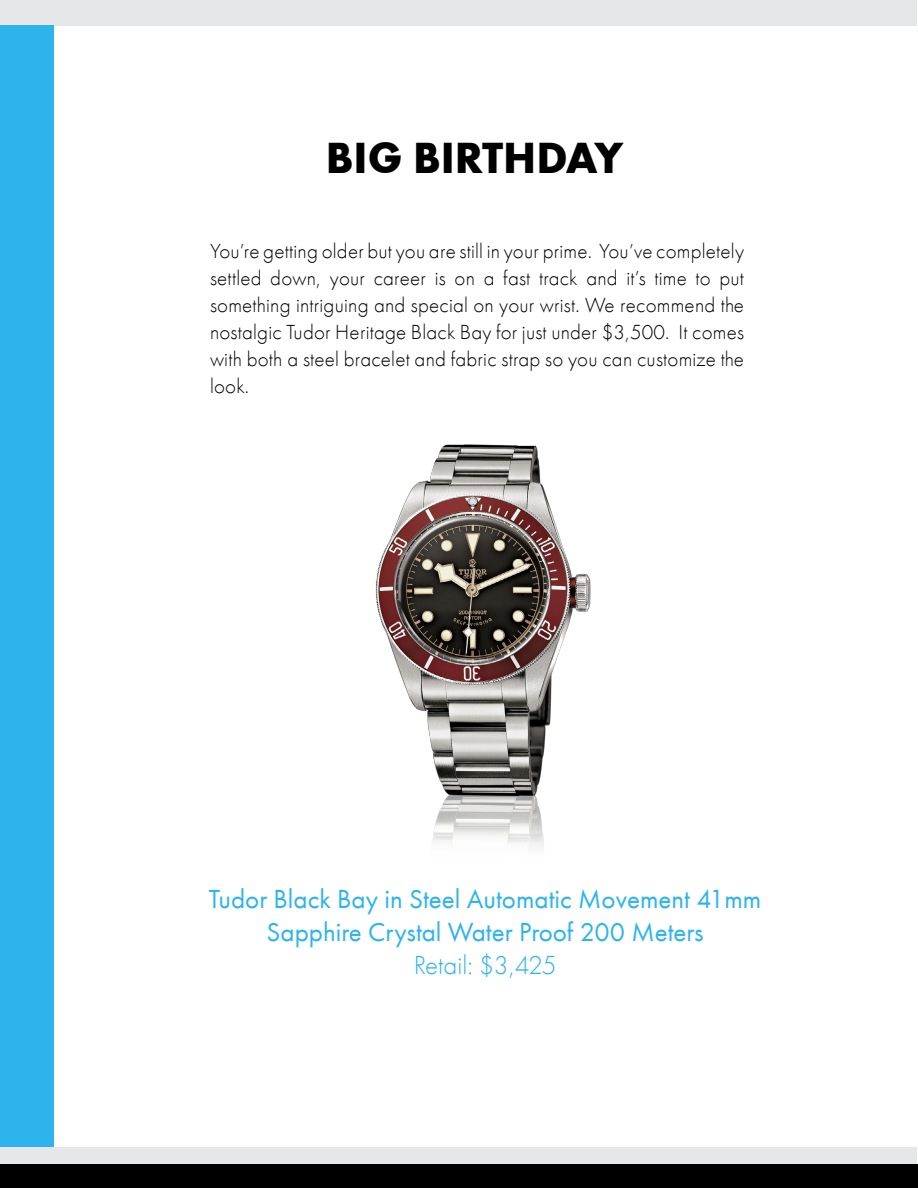
<style>
.page{position:relative;width:918px;height:1188px;background:#fff}
.page>*{position:absolute;margin:0;border:0;box-sizing:border-box;transform-origin:0 0}
.t1{font:700 45px "Futura PT";color:#000}
.t2{font:27px/33px "Futura PT";color:#2db4ec;text-align:center}
.t3{font:300 27px "Futura PT";color:#2db4ec}
.t4{font:300 21px/27px "Futura PT";letter-spacing:.01em;color:#000;text-align:justify}
</style>
<div class="page">
<div style="left:1px;top:1164px;width:917px;height:24px;background:#000"></div>
<div style="left:1px;top:0;width:916px;height:25px;background:#e6e7e8"></div>
<div style="left:1px;top:1147px;width:916px;height:17px;background:#e6e7e8"></div>
<div style="left:1px;top:25px;width:53px;height:1122px;background:#2db4ec"></div>
<img style="left:375px;top:444px;width:216px;height:405px">
<h1 class="t1" style="left:326px;top:129px;width:299px">BIG BIRTHDAY</h1>
<p class="t4" style="left:210px;top:238px;width:536px">You’re getting older but you are still in your prime. You’ve completely settled down, your career is on a fast track and it’s time to put something intriguing and special on your wrist. We recommend the nostalgic Tudor Heritage Black Bay for just under $3,500. It comes with both a steel bracelet and fabric strap so you can customize the look.</p>
<p class="t2" style="left:209px;top:882px;width:554px">Tudor Black Bay in Steel Automatic Movement 41mm<br>Sapphire Crystal Water Proof 200 Meters</p>
<p class="t3" style="left:414px;top:949px;width:144px">Retail: $3,425</p>
</div>
